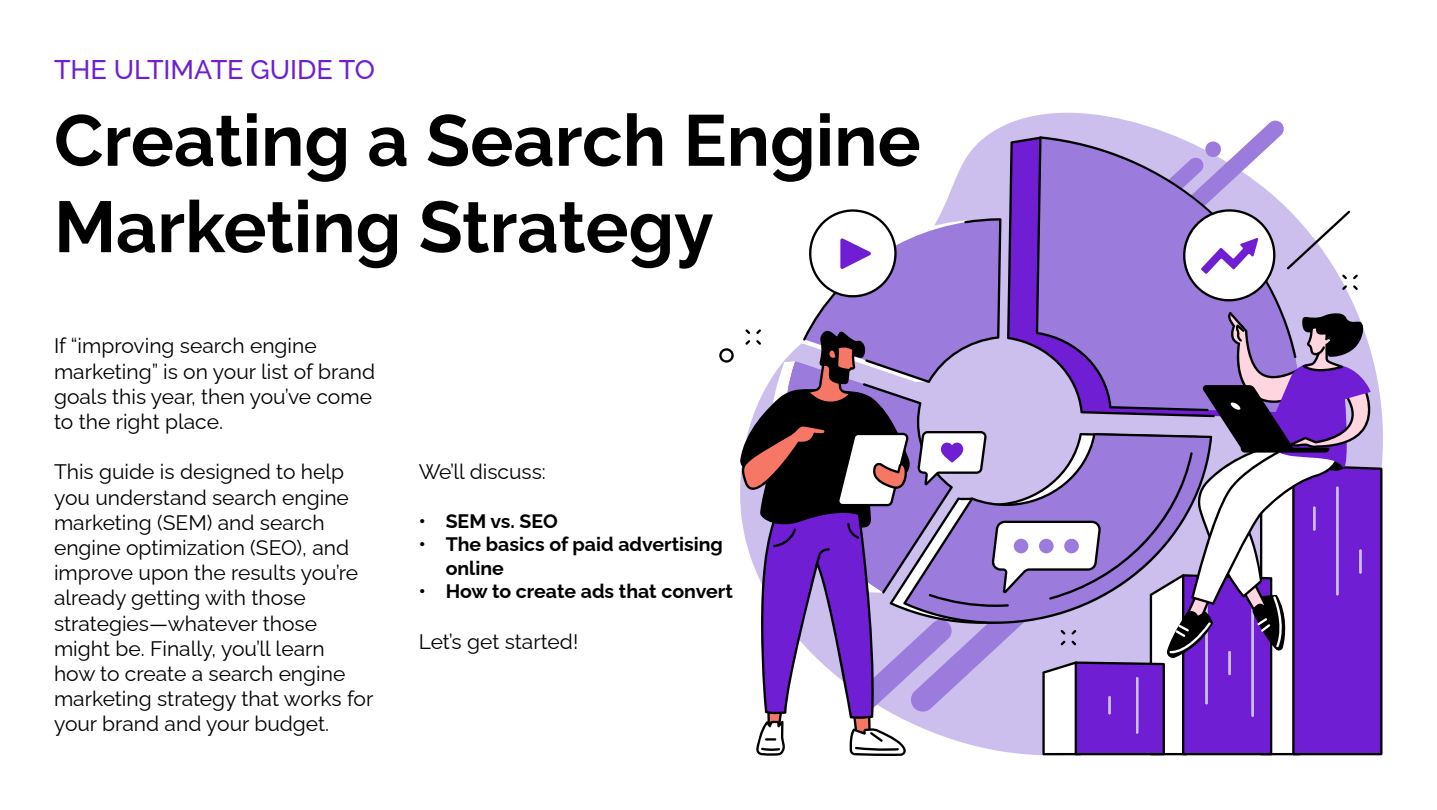
<style>
.page{position:relative;width:1437px;height:810px;background:#fff}
.page>*{position:absolute;margin:0;border:0;box-sizing:border-box;transform-origin:0 0}
.t1{font:700 72px/86.4px "Raleway";color:#000}
.t2{font:500 27px "Raleway";color:#6e1fd3}
.t3{font:21px/25.2px "Raleway";color:#000}
.t4{font:700 19.5px/23.4px "Raleway";color:#000}
</style>
<div class="page">
<svg style="left:719px;top:348px;width:14px;height:15px"></svg>
<svg style="left:740px;top:120px;width:643px;height:636px"></svg>
<p class="t2" style="left:54px;top:54px;width:322px">THE ULTIMATE GUIDE TO</p>
<h1 class="t1" style="left:54px;top:103px;width:868px">Creating a Search Engine<br>Marketing Strategy</h1>
<p class="t3" style="left:54px;top:335px;width:322px">If “improving search engine marketing” is on your list of brand goals this year, then you’ve come to the right place.</p>
<p class="t3" style="left:54px;top:461px;width:321px">This guide is designed to help you understand search engine marketing (SEM) and search engine optimization (SEO), and improve upon the results you’re already getting with those strategies—whatever those might be. Finally, you’ll learn<br>how to create a search engine marketing strategy that works for your brand and your budget.</p>
<p class="t3" style="left:418px;top:461px;width:129px">We’ll discuss:</p>
<p class="t4" style="left:418px;top:511px;width:141px">• SEM vs. SEO</p>
<p class="t4" style="left:446px;top:534px;width:279px;text-indent:-27px">• The basics of paid advertising online</p>
<p class="t4" style="left:418px;top:581px;width:316px">• How to create ads that convert</p>
<p class="t3" style="left:418px;top:631px;width:161px">Let’s get started!</p>
</div>
